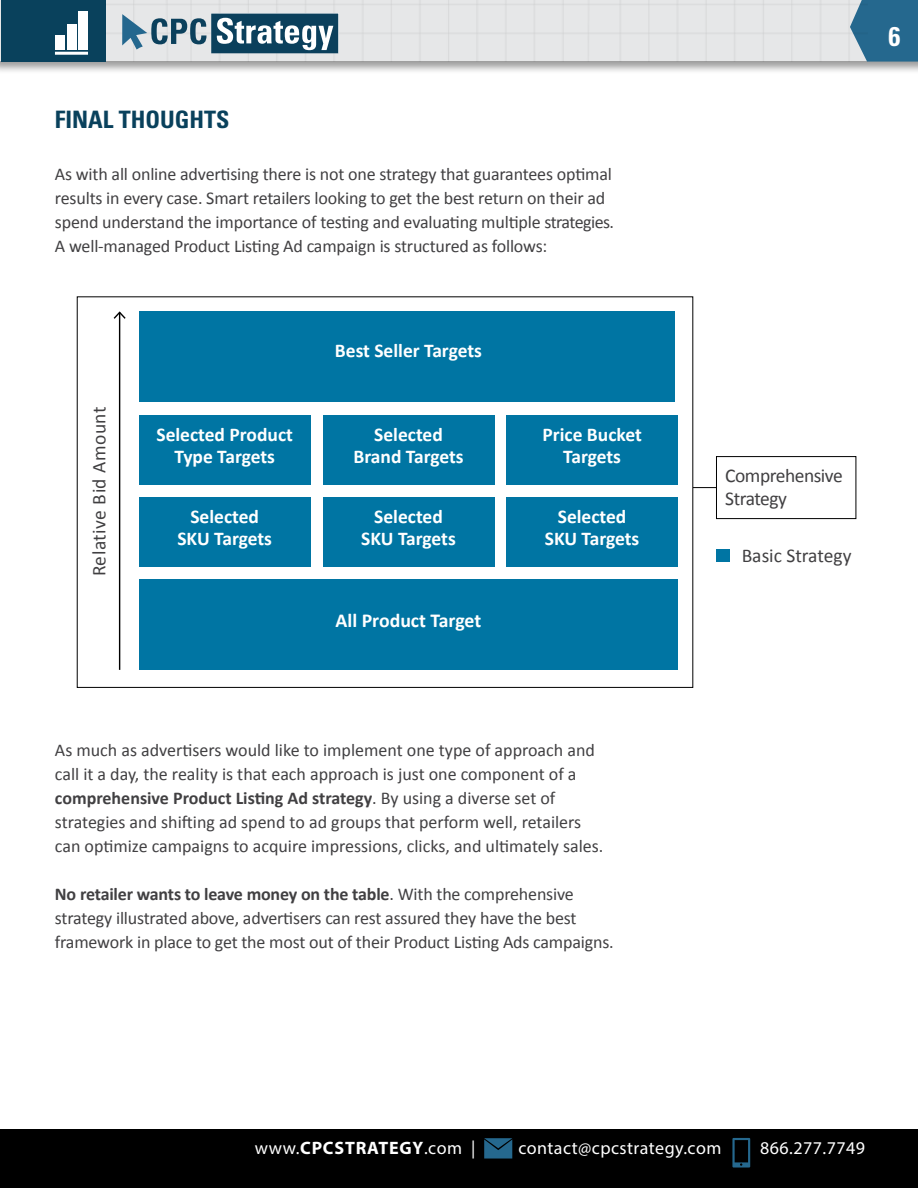
<style>
.page{position:relative;width:918px;height:1188px;background:#fff}
.page>*{position:absolute;margin:0;border:0;box-sizing:border-box;transform-origin:0 0}
.t1{font:700 condensed 27px "Univers LT Std";color:#fff}
.t2{font:700 condensed 24px "Univers LT Std";color:#09415c}
.t3{font:700 19.8px "Calibri";color:#fff}
.t4{font:700 19.5px/22.6px "Calibri";color:#fff;text-align:center}
.t5{font:19.5px/22.6px "Calibri";letter-spacing:-.025em;color:#414042}
.t6{font:19.5px "Calibri";letter-spacing:.025em;color:#414042}
.t7{font:19.5px "Calibri";color:#414042}
.t8{font:18px/24px "Calibri";letter-spacing:-.01em;color:#414042}
.t9{font:18px "Myriad Pro";letter-spacing:.025em;color:#fff}
.t10{font:700 18px "Myriad Pro";letter-spacing:.045em;color:#fff}
.s1{font-weight:700}
.s2{font-weight:400}
</style>
<div class="page">
<div style="left:0;top:0;width:918px;height:75px;background:#000;opacity:.4"></div>
<div style="left:0;top:1129px;width:918px;height:59px;background:#000"></div>
<svg style="left:732px;top:1138px;width:18px;height:30px"></svg>
<svg style="left:484px;top:1138px;width:28px;height:21px"></svg>
<div style="left:867px;top:0;width:51px;height:62px;background:#25688e"></div>
<div style="left:1px;top:0;width:105px;height:62px;background:#09415c"></div>
<hr style="left:55px;top:52px;width:33px;height:3px;background:#fff">
<div style="left:55px;top:35px;width:9px;height:15px;background:#fff"></div>
<div style="left:67px;top:25px;width:9px;height:25px;background:#fff"></div>
<div style="left:79px;top:12px;width:9px;height:38px;background:#fff"></div>
<img style="left:106px;top:0;width:761px;height:62px">
<svg style="left:122px;top:14px;width:216px;height:39px;background:#7290a0"></svg>
<div style="left:139px;top:311px;width:535px;height:90px;background:#0075a3"></div>
<div style="left:139px;top:580px;width:539px;height:90px;background:#0075a3"></div>
<div style="left:139px;top:497px;width:171px;height:70px;background:#0075a3"></div>
<div style="left:139px;top:415px;width:171px;height:70px;background:#0075a3"></div>
<div style="left:323px;top:497px;width:171px;height:70px;background:#0075a3"></div>
<div style="left:323px;top:415px;width:171px;height:70px;background:#0075a3"></div>
<div style="left:506px;top:497px;width:172px;height:70px;background:#0075a3"></div>
<div style="left:716px;top:550px;width:14px;height:12px;background:#0075a3"></div>
<div style="left:506px;top:415px;width:172px;height:70px;background:#0075a3"></div>
<hr style="left:119px;top:312px;width:1px;height:358px;background:#000">
<svg style="left:113px;top:311px;width:13px;height:9px"></svg>
<div style="left:716px;top:456px;width:140px;height:63px;border:1px solid #000"></div>
<svg style="left:693px;top:487px;width:23px;height:1px"></svg>
<h2 class="t2" style="left:55px;top:104px;width:176px">FINAL THOUGHTS</h2>
<p class="t8" style="left:55px;top:162px;width:561px">As with all online advertising there is not one strategy that guarantees optimal results in every case. Smart retailers looking to get the best return on their ad spend understand the importance of testing and evaluating multiple strategies.<br>A well-managed Product Listing Ad campaign is structured as follows:</p>
<p class="t6" style="left:87px;top:576px;width:171px;rotate:-90deg">Relative Bid Amount</p>
<p class="t4" style="left:156px;top:423px;width:138px">Selected Product<br>Type Targets</p>
<p class="t4" style="left:177px;top:505px;width:96px">Selected<br>SKU Targets</p>
<p class="t4" style="left:335px;top:339px;width:149px">Best Seller Targets</p>
<p class="t4" style="left:353px;top:423px;width:112px">Selected<br>Brand Targets</p>
<p class="t4" style="left:361px;top:505px;width:96px">Selected<br>SKU Targets</p>
<p class="t3" style="left:336px;top:608px;width:147px">All Product Target</p>
<p class="t4" style="left:542px;top:423px;width:101px">Price Bucket<br>Targets</p>
<p class="t4" style="left:545px;top:505px;width:96px">Selected<br>SKU Targets</p>
<p class="t8" style="left:55px;top:738px;width:550px">As much as advertisers would like to implement one type of approach and call it a day, the reality is that each approach is just one component of a <span class="s1">comprehensive Product Listing Ad strategy</span>. By using a diverse set of strategies and shifting ad spend to ad groups that perform well, retailers can optimize campaigns to acquire impressions, clicks, and ultimately sales.</p>
<p class="t8" style="left:55px;top:882px;width:560px"><span class="s1">No retailer wants to leave money on the table</span>. With the comprehensive strategy illustrated above, advertisers can rest assured they have the best framework in place to get the most out of their Product Listing Ads campaigns.</p>
<h1 class="t1" style="left:889px;top:20px;width:13px">6</h1>
<p class="t5" style="left:725px;top:464px;width:119px">Comprehensive<br>Strategy</p>
<p class="t7" style="left:742px;top:543px;width:111px">Basic Strategy</p>
<p class="t10" style="left:255px;top:1137px;width:222px"><span class="s2">www.</span>CPCSTRATEGY<span class="s2">.com |</span></p>
<p class="t9" style="left:518px;top:1137px;width:204px">contact@cpcstrategy.com</p>
<p class="t9" style="left:760px;top:1137px;width:106px">866.277.7749</p>
</div>
